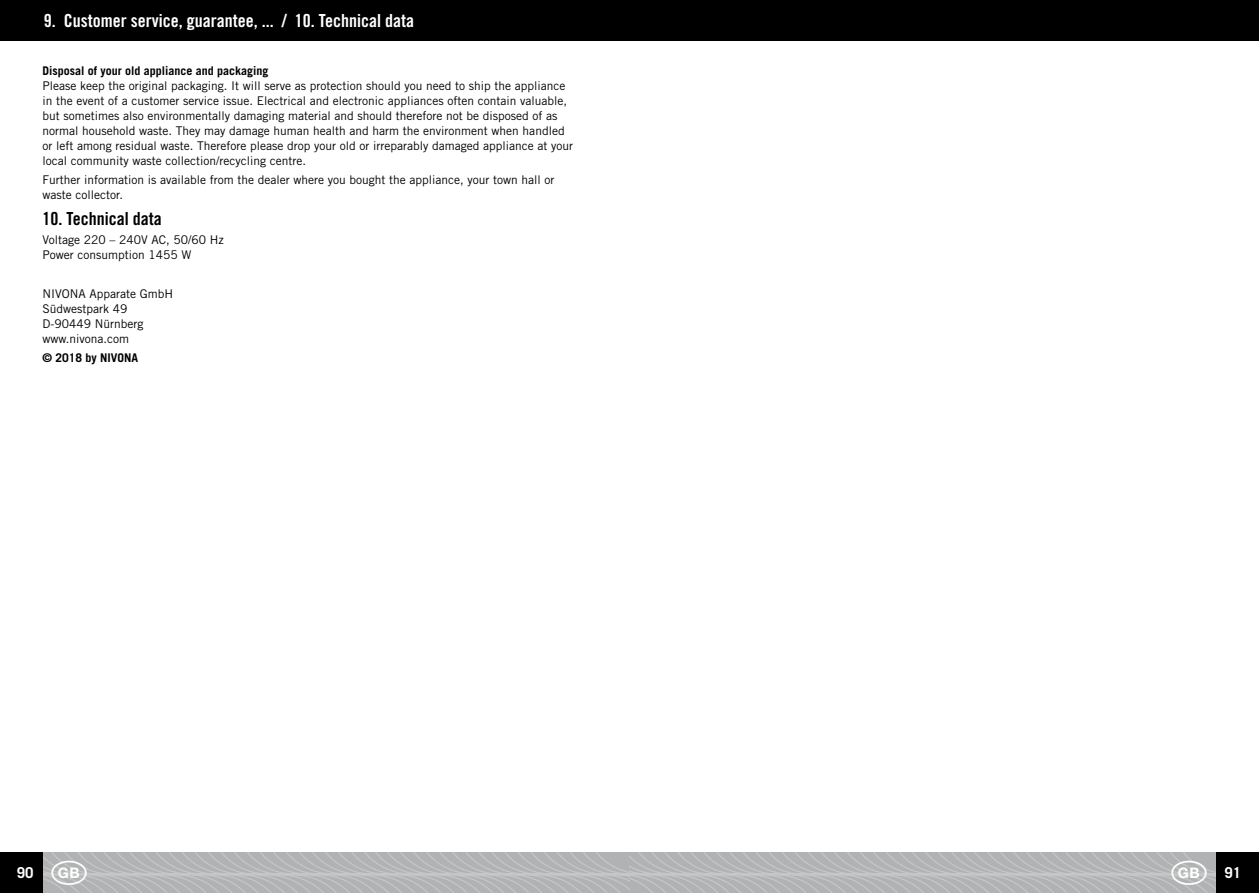
<style>
.page{position:relative;width:1259px;height:893px;background:#fff}
.page>*{position:absolute;margin:0;border:0;box-sizing:border-box;transform-origin:0 0}
.t1{font:18px "Trade Gothic LT Std Bd Cn 20";color:#fff}
.t2{font:18px "Trade Gothic LT Std Bd Cn 20";color:#000}
.t3{font:700 15px "Trade Gothic LT Std";color:#fff}
.t4{font:12px/15px "Trade Gothic LT Std";color:#000}
.t5{font:700 12px "Trade Gothic LT Std";color:#000}
</style>
<div class="page">
<div style="left:0;top:0;width:1259px;height:40px;background:#000"></div>
<div style="left:1216px;top:853px;width:43px;height:40px;background:#000"></div>
<div style="left:0;top:853px;width:42px;height:40px;background:#000"></div>
<svg style="left:42px;top:853px;width:1174px;height:40px;background:#b5b6b7"></svg>
<h1 class="t1" style="left:44px;top:9px;width:372px">9. Customer service, guarantee, ... / 10. Technical data</h1>
<p class="t5" style="left:43px;top:63px;width:228px">Disposal of your old appliance and packaging</p>
<p class="t4" style="left:43px;top:78px;width:532px">Please keep the original packaging. It will serve as protection should you need to ship the appliance in the event of a customer service issue. Electrical and electronic appliances often contain valuable, but sometimes also environmentally damaging material and should therefore not be disposed of as normal household waste. They may damage human health and harm the environment when handled or left among residual waste. Therefore please drop your old or irreparably damaged appliance at your local community waste collection/recycling centre.</p>
<p class="t4" style="left:43px;top:172px;width:513px">Further information is available from the dealer where you bought the appliance, your town hall or waste collector.</p>
<h1 class="t2" style="left:43px;top:208px;width:121px">10. Technical data</h1>
<p class="t4" style="left:43px;top:233px;width:183px">Voltage 220 – 240V AC, 50/60 Hz<br>Power consumption 1455 W</p>
<p class="t4" style="left:43px;top:286px;width:132px">NIVONA Apparate GmbH<br>Südwestpark 49<br>D-90449 Nürnberg www.nivona.com</p>
<p class="t5" style="left:43px;top:351px;width:97px">© 2018 by NIVONA</p>
<p class="t3" style="left:17px;top:863px;width:18px">90</p>
<p class="t3" style="left:1224px;top:863px;width:18px">91</p>
</div>
